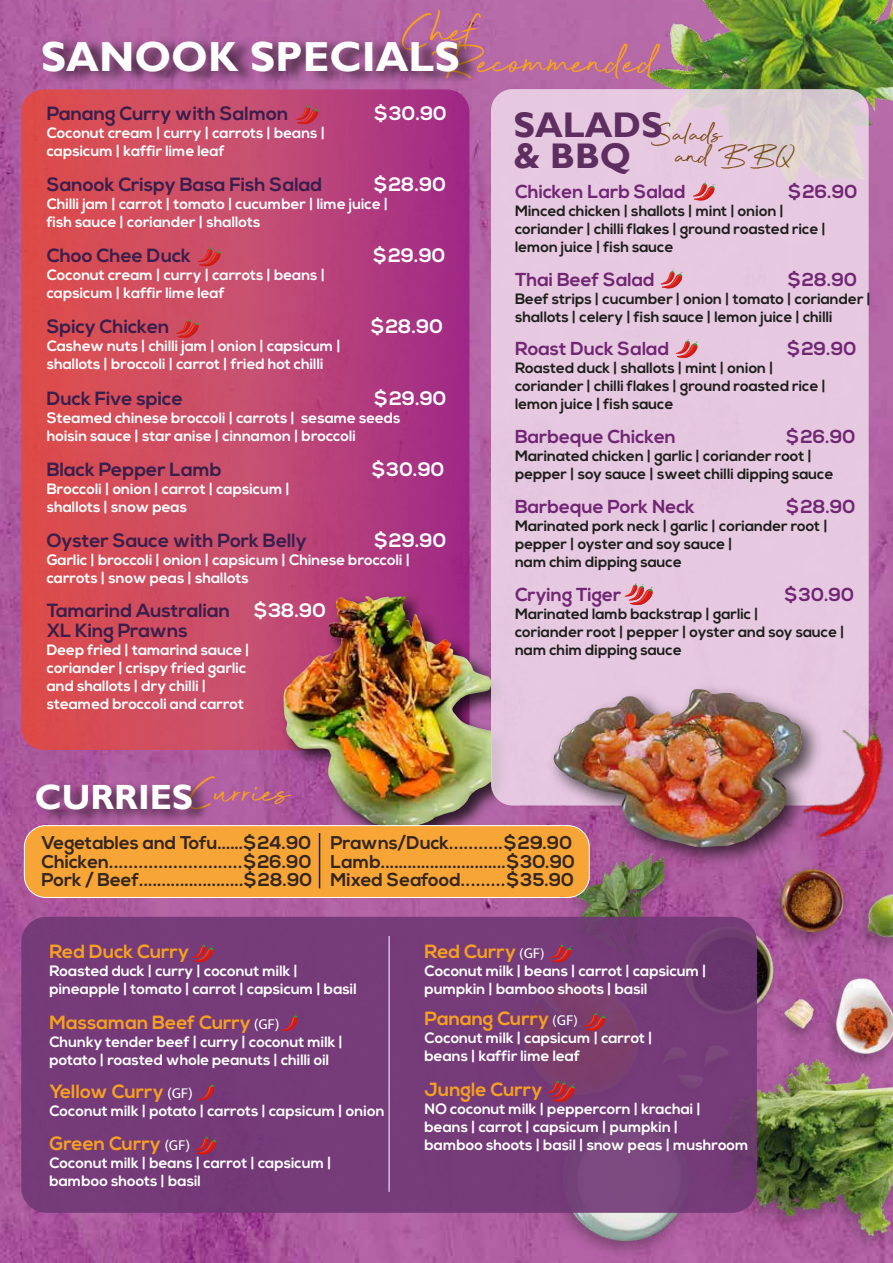
<style>
.page{position:relative;width:893px;height:1263px;background:#fff}
.page>*{position:absolute;margin:0;border:0;box-sizing:border-box;transform-origin:0 0}
.t1{font:54px "Beyond Infinity";color:#f6a022}
.t2{font:700 42px "Gill Sans";color:#fff}
.t3{font:700 35.7px/31.5px "Gill Sans";color:#5f2e61}
.t4{font:700 34.95px "Gill Sans";color:#fff}
.t5{font:34.5px "Beyond Infinity";color:#774911}
.t6{font:700 19.5px "Nexa";color:#fff}
.t7{font:700 19.05px/20.1px "Nexa";color:#3a1e4c}
.t8{font:700 19.05px "Nexa";color:#f6a022}
.t9{font:700 18.75px "Nexa";color:#702673}
.t10{font:700 18.45px/18.5px "Nexa";color:#34251f;text-align:justify}
.t11{font:700 15px/18px "Nexa";color:#fff}
.t12{font:700 15px/18px "Nexa";color:#1d1d1b}
.s1{font-family:"Beyond Infinity";font-weight:400;font-size:54px;color:#f6a022}
.s2{font-size:19.5px;color:#fff}
.s3{font-family:"Beyond Infinity";font-weight:400;font-size:48px;color:#f6a022}
.s4{font-family:"Mukta";font-weight:400;font-size:15px;color:#fff}
.s5{font-family:"Mukta Mahee";font-weight:400;font-size:15px;color:#fff}
</style>
<div class="page">
<img style="left:0;top:0;width:893px;height:1263px">
<div style="left:21px;top:89px;width:448px;height:661px;background:linear-gradient(to right,#e3564c,#a3348d);border-radius:23px"></div>
<img style="left:645px;top:0;width:248px;height:195px">
<img style="left:505px;top:852px;width:388px;height:404px">
<img style="left:39px;top:26px;width:445px;height:75px">
<svg style="left:198px;top:247px;width:23px;height:20px"></svg>
<div style="left:21px;top:917px;width:736px;height:296px;background:#703875;border-radius:25px"></div>
<svg style="left:192px;top:943px;width:22px;height:19px"></svg>
<svg style="left:195px;top:1136px;width:22px;height:19px"></svg>
<svg style="left:550px;top:943px;width:22px;height:20px"></svg>
<svg style="left:584px;top:1012px;width:22px;height:19px"></svg>
<svg style="left:198px;top:1083px;width:17px;height:17px"></svg>
<svg style="left:281px;top:1014px;width:17px;height:17px"></svg>
<svg style="left:547px;top:1080px;width:28px;height:22px"></svg>
<hr style="left:389px;top:936px;width:1px;height:256px;background:#fff">
<svg style="left:296px;top:105px;width:23px;height:19px"></svg>
<svg style="left:176px;top:318px;width:23px;height:20px"></svg>
<img style="left:275px;top:588px;width:240px;height:237px">
<img style="left:284px;top:596px;width:208px;height:229px">
<div style="left:24px;top:826px;width:565px;height:71px;background:#f7a537;border-radius:22px"></div>
<div style="left:24px;top:825px;width:566px;height:73px;border:1px solid #fff;border-radius:22px"></div>
<hr style="left:319px;top:833px;width:1px;height:55px;background:#1d1d1b">
<img style="left:33px;top:773px;width:183px;height:58px">
<div style="left:491px;top:89px;width:378px;height:716px;background:#e6c8e1;border-radius:22px"></div>
<svg style="left:693px;top:182px;width:22px;height:19px"></svg>
<svg style="left:661px;top:270px;width:22px;height:19px"></svg>
<svg style="left:676px;top:339px;width:22px;height:19px"></svg>
<svg style="left:624px;top:583px;width:29px;height:22px"></svg>
<img style="left:540px;top:686px;width:289px;height:189px">
<img style="left:552px;top:689px;width:250px;height:159px">
<img style="left:795px;top:699px;width:98px;height:153px">
<h1 class="t1" style="left:402px;top:3px;width:75px">Chef</h1>
<h2 class="t2" style="left:41px;top:31px;width:617px">SANOOK SPECIALS<span class="s1">Recommended</span></h2>
<p class="t7" style="left:47px;top:104px;width:243px">Panang Curry with Salmon</p>
<h3 class="t6" style="left:374px;top:102px;width:74px">$30.90</h3>
<p class="t11" style="left:47px;top:124px;width:280px">Coconut cream | curry | carrots | beans | capsicum | kaffir lime leaf</p>
<p class="t7" style="left:47px;top:175px;width:277px">Sanook Crispy Basa Fish Salad</p>
<h3 class="t6" style="left:373px;top:173px;width:74px">$28.90</h3>
<p class="t11" style="left:47px;top:196px;width:343px">Chilli jam | carrot | tomato | cucumber | lime juice | fish sauce | coriander | shallots</p>
<p class="t7" style="left:47px;top:246px;width:146px">Choo Chee Duck</p>
<h3 class="t6" style="left:373px;top:244px;width:74px">$29.90</h3>
<p class="t11" style="left:47px;top:267px;width:280px">Coconut cream | curry | carrots | beans | capsicum | kaffir lime leaf</p>
<p class="t7" style="left:47px;top:317px;width:124px">Spicy Chicken</p>
<h3 class="t6" style="left:370px;top:315px;width:74px">$28.90</h3>
<p class="t11" style="left:47px;top:338px;width:296px">Cashew nuts | chilli jam | onion | capsicum | shallots | broccoli | carrot | fried hot chilli</p>
<p class="t7" style="left:47px;top:389px;width:138px">Duck Five spice</p>
<h3 class="t6" style="left:374px;top:386px;width:74px">$29.90</h3>
<p class="t11" style="left:47px;top:409px;width:355px">Steamed chinese broccoli | carrots | sesame seeds hoisin sauce | star anise | cinnamon | broccoli</p>
<p class="t7" style="left:47px;top:460px;width:177px">Black Pepper Lamb</p>
<h3 class="t6" style="left:371px;top:458px;width:74px">$30.90</h3>
<p class="t11" style="left:47px;top:480px;width:245px">Broccoli | onion | carrot | capsicum | shallots | snow peas</p>
<p class="t7" style="left:47px;top:531px;width:262px">Oyster Sauce with Pork Belly</p>
<h3 class="t6" style="left:374px;top:529px;width:74px">$29.90</h3>
<p class="t11" style="left:47px;top:551px;width:365px">Garlic | broccoli | onion | capsicum | Chinese broccoli | carrots | snow peas | shallots</p>
<p class="t7" style="left:47px;top:601px;width:281px">Tamarind Australian <span class="s2">$38.90<br></span>XL King Prawns</p>
<p class="t11" style="left:47px;top:642px;width:205px">Deep fried | tamarind sauce | coriander | crispy fried garlic and shallots | dry chilli | steamed broccoli and carrot</p>
<h3 class="t3" style="left:513px;top:110px;width:151px">SALADS &amp; BBQ</h3>
<h3 class="t5" style="left:651px;top:116px;width:73px">Salads</h3>
<h3 class="t5" style="left:675px;top:138px;width:120px">and BBQ</h3>
<p class="t9" style="left:515px;top:180px;width:172px">Chicken Larb Salad</p>
<p class="t9" style="left:788px;top:180px;width:71px">$26.90</p>
<p class="t12" style="left:515px;top:202px;width:313px">Minced chicken | shallots | mint | onion | coriander | chilli flakes | ground roasted rice | lemon juice | fish sauce</p>
<p class="t9" style="left:515px;top:268px;width:141px">Thai Beef Salad</p>
<p class="t9" style="left:787px;top:268px;width:71px">$28.90</p>
<p class="t12" style="left:515px;top:290px;width:358px">Beef strips | cucumber | onion | tomato | coriander | shallots | celery | fish sauce | lemon juice | chilli</p>
<p class="t9" style="left:515px;top:338px;width:156px">Roast Duck Salad</p>
<p class="t9" style="left:787px;top:338px;width:71px">$29.90</p>
<p class="t12" style="left:515px;top:360px;width:313px">Roasted duck | shallots | mint | onion | coriander | chilli flakes | ground roasted rice | lemon juice | fish sauce</p>
<p class="t9" style="left:515px;top:426px;width:163px">Barbeque Chicken</p>
<p class="t9" style="left:786px;top:426px;width:71px">$26.90</p>
<p class="t12" style="left:515px;top:447px;width:320px">Marinated chicken | garlic | coriander root | pepper | soy sauce | sweet chilli dipping sauce</p>
<p class="t9" style="left:515px;top:495px;width:181px">Barbeque Pork Neck</p>
<p class="t9" style="left:786px;top:495px;width:71px">$28.90</p>
<p class="t12" style="left:515px;top:517px;width:314px">Marinated pork neck | garlic | coriander root | pepper | oyster and soy sauce |<br>nam chim dipping sauce</p>
<p class="t9" style="left:515px;top:583px;width:108px">Crying Tiger</p>
<p class="t9" style="left:784px;top:583px;width:72px">$30.90</p>
<p class="t12" style="left:515px;top:605px;width:331px">Marinated lamb backstrap | garlic |<br>coriander root | pepper | oyster and soy sauce | nam chim dipping sauce</p>
<h3 class="t4" style="left:35px;top:776px;width:257px">CURRIES<span class="s3">Curries</span></h3>
<p class="t10" style="left:41px;top:834px;width:272px">Vegetables and Tofu......$24.90<br>Chicken...........................$26.90<br>Pork / Beef.......................$28.90</p>
<p class="t10" style="left:330px;top:834px;width:246px;text-align:left">Prawns/Duck...........$29.90<br>Lamb............................$30.90<br>Mixed Seafood.........$35.90</p>
<p class="t8" style="left:49px;top:941px;width:141px">Red Duck Curry</p>
<p class="t11" style="left:49px;top:962px;width:309px">Roasted duck | curry | coconut milk | pineapple | tomato | carrot | capsicum | basil</p>
<p class="t8" style="left:49px;top:1011px;width:232px">Massaman Beef Curry <span class="s4">(GF)</span></p>
<p class="t11" style="left:49px;top:1033px;width:295px">Chunky tender beef | curry | coconut milk | potato | roasted whole peanuts | chilli oil</p>
<p class="t8" style="left:49px;top:1081px;width:145px">Yellow Curry <span class="s4">(GF)</span></p>
<p class="t11" style="left:49px;top:1103px;width:337px">Coconut milk | potato | carrots | capsicum | onion</p>
<p class="t8" style="left:49px;top:1132px;width:142px">Green Curry <span class="s4">(GF)</span></p>
<p class="t11" style="left:49px;top:1154px;width:284px">Coconut milk | beans | carrot | capsicum | bamboo shoots | basil</p>
<p class="t8" style="left:425px;top:940px;width:121px">Red Curry <span class="s5">(GF)</span></p>
<p class="t11" style="left:425px;top:962px;width:284px">Coconut milk | beans | carrot | capsicum | pumpkin | bamboo shoots | basil</p>
<p class="t8" style="left:425px;top:1008px;width:154px">Panang Curry <span class="s5">(GF)</span></p>
<p class="t11" style="left:425px;top:1029px;width:230px">Coconut milk | capsicum | carrot | beans | kaffir lime leaf</p>
<p class="t8" style="left:425px;top:1078px;width:119px">Jungle Curry</p>
<p class="t11" style="left:425px;top:1100px;width:326px">NO coconut milk | peppercorn | krachai |<br>beans | carrot | capsicum | pumpkin |<br>bamboo shoots | basil | snow peas | mushroom</p>
</div>
